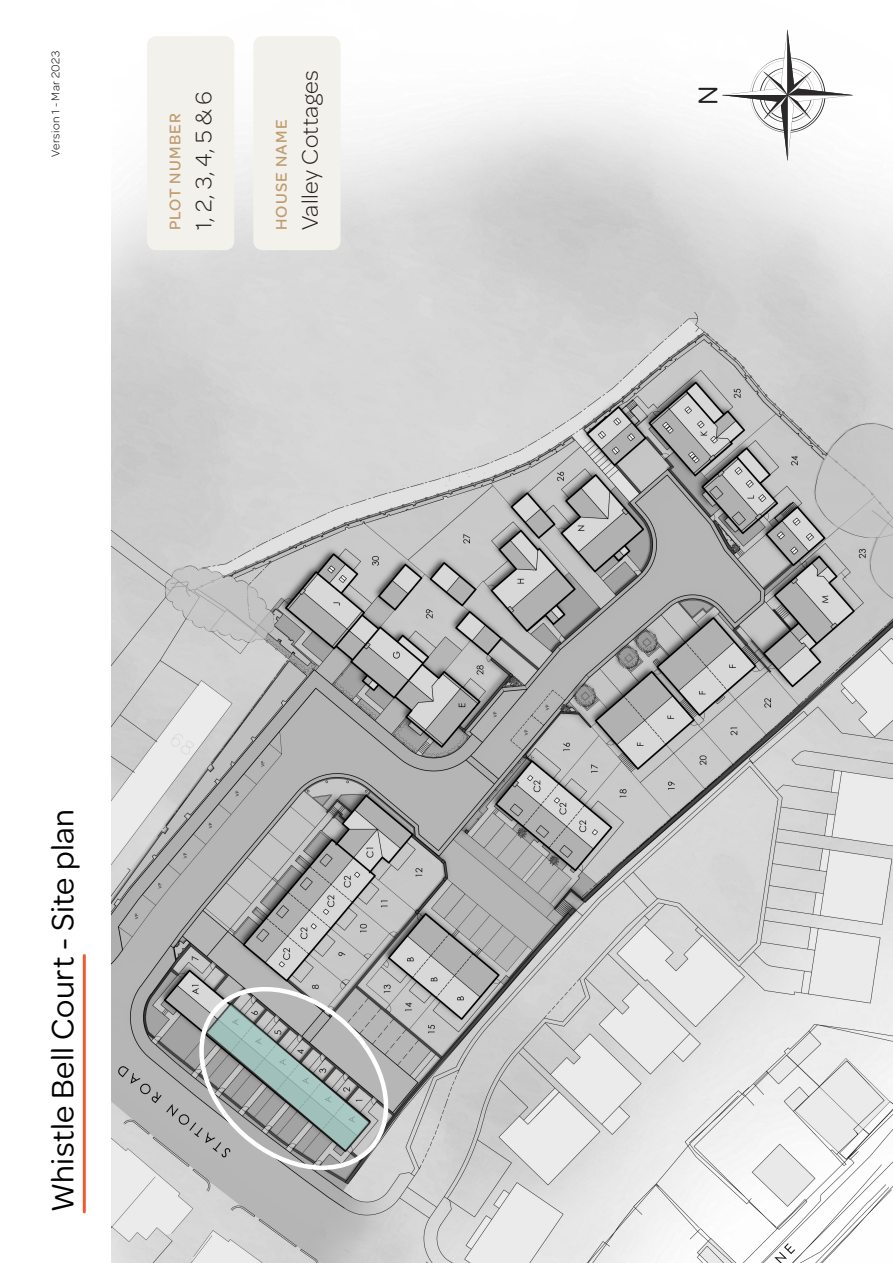
<style>
.page{position:relative;width:893px;height:1263px;background:#fff}
.page>*{position:absolute;margin:0;border:0;box-sizing:border-box;transform-origin:0 0}
.Sub_Heading_Black{font:33px "Omnes";letter-spacing:.015em;color:#000}
.Sub_Heading_White{font:28.95px "Omnes";color:#231f20}
.t1{font:300 24px "Omnes";letter-spacing:.02em;color:#231f20}
.t2{font:500 16.5px "Omnes";letter-spacing:.075em;color:#bf9c70}
.Small_text{font:300 12px "Omnes";letter-spacing:.035em;color:#000}
</style>
<div class="page">
<img style="left:112px;top:29px;width:781px;height:1234px">
<hr style="left:83px;top:955px;width:3px;height:257px;background:#f05a30">
<div style="left:147px;top:36px;width:87px;height:214px;background:#f3f1eb;border-radius:9px"></div>
<div style="left:253px;top:36px;width:88px;height:214px;background:#f3f1eb;border-radius:9px"></div>
<svg style="left:182px;top:978px;width:217px;height:201px;background:#aaafae"></svg>
<svg style="left:722px;top:30px;width:131px;height:130px"></svg>
<p class="Small_text" style="left:48px;top:157px;width:107px;rotate:-90deg">Version 1 - Mar 2023</p>
<p class="t2" style="left:164px;top:230px;width:118px;rotate:-90deg">PLOT NUMBER</p>
<p class="t1" style="left:188px;top:230px;width:140px;rotate:-90deg">1, 2, 3, 4, 5 &amp; 6</p>
<p class="t2" style="left:270px;top:230px;width:112px;rotate:-90deg">HOUSE NAME</p>
<p class="t1" style="left:294px;top:230px;width:162px;rotate:-90deg">Valley Cottages</p>
<p class="Sub_Heading_Black" style="left:40px;top:1212px;width:404px;rotate:-90deg">Whistle Bell Court - Site plan</p>
<p class="Sub_Heading_White" style="left:688px;top:105px;width:21px;rotate:-90deg">N</p>
</div>
